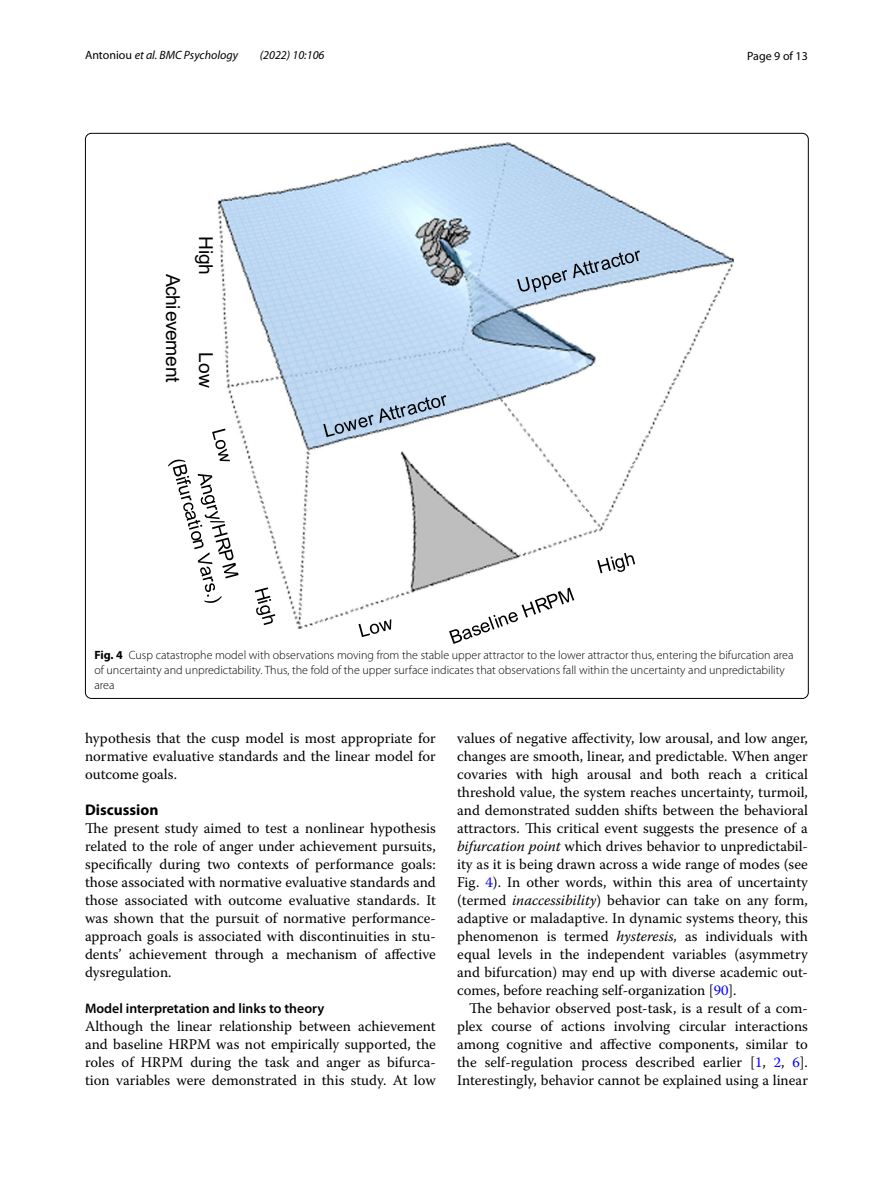
<style>
.page{position:relative;width:893px;height:1187px;background:#fff}
.page>*{position:absolute;margin:0;border:0;box-sizing:border-box;transform-origin:0 0}
.t1{font:19.35px "Arial";color:#000}
.t2{font:19.2px "Arial";color:#000}
.t3{font:700 15.45px "Myriad Pro";color:#000}
.t4{font:14.7px/18px "Warnock Pro";color:#000;text-align:justify}
.t5{font:600 13.8px "Myriad Pro";color:#000}
.t6{font:300 12px/15px "Myriad Pro";color:#000}
.t7{font:italic 12px "Myriad Pro";color:#000}
.t8{font:12px "Myriad Pro";color:#000}
.s1{font-style:normal}
.s2{font-weight:700}
.s3{font-style:italic}
.s4{color:#00f}
</style>
<div class="page">
<img style="left:218px;top:142px;width:516px;height:486px">
<svg style="left:323px;top:395px;width:123px;height:42px"></svg>
<svg style="left:517px;top:250px;width:123px;height:42px;background:#abc1d7"></svg>
<svg style="left:358px;top:552px;width:277px;height:92px"></svg>
<svg style="left:168px;top:428px;width:107px;height:197px"></svg>
<p class="t7" style="left:85px;top:48px;width:154px"><span class="s1">Antoniou</span> et al. BMC Psychology</p>
<p class="t7" style="left:260px;top:48px;width:66px">(2022) 10:106</p>
<p class="t8" style="left:747px;top:48px;width:62px">Page 9 of 13</p>
<h1 class="t1" style="left:186px;top:274px;width:110px;rotate:90deg">A meve i hc t ne</h1>
<h2 class="t2" style="left:219px;top:236px;width:40px;rotate:90deg">H hg i</h2>
<h2 class="t2" style="left:219px;top:352px;width:36px;rotate:90deg">woL</h2>
<p class="t6" style="left:94px;top:647px;width:701px"><span class="s2">Fig. 4</span> Cusp catastrophe model with observations moving from the stable upper attractor to the lower attractor thus, entering the bifurcation area of uncertainty and unpredictability. Thus, the fold of the upper surface indicates that observations fall within the uncertainty and unpredictability area</p>
<p class="t4" style="left:85px;top:729px;width:352px">hypothesis that the cusp model is most appropriate for normative evaluative standards and the linear model for outcome goals.</p>
<p class="t3" style="left:85px;top:800px;width:75px">Discussion</p>
<p class="t4" style="left:85px;top:819px;width:352px">The present study aimed to test a nonlinear hypothesis related to the role of anger under achievement pursuits, specifically during two contexts of performance goals: those associated with normative evaluative standards and those associated with outcome evaluative standards. It was shown that the pursuit of normative performance&shy;approach goals is associated with discontinuities in stu&shy;dents’ achievement through a mechanism of affective dysregulation.</p>
<p class="t5" style="left:85px;top:999px;width:241px">Model interpretation and links to theory</p>
<p class="t4" style="left:85px;top:1017px;width:352px">Although the linear relationship between achievement and baseline HRPM was not empirically supported, the roles of HRPM during the task and anger as bifurca&shy;tion variables were demonstrated in this study. At low</p>
<p class="t4" style="left:457px;top:729px;width:352px">values of negative affectivity, low arousal, and low anger, changes are smooth, linear, and predictable. When anger covaries with high arousal and both reach a critical threshold value, the system reaches uncertainty, turmoil, and demonstrated sudden shifts between the behavioral attractors. This critical event suggests the presence of a <span class="s3">bifurcation point</span> which drives behavior to unpredictabil&shy;ity as it is being drawn across a wide range of modes (see Fig. <span class="s4">4</span>). In other words, within this area of uncertainty (termed <span class="s3">inaccessibility</span>) behavior can take on any form, adaptive or maladaptive. In dynamic systems theory, this phenomenon is termed <span class="s3">hysteresis,</span> as individuals with equal levels in the independent variables (asymmetry and bifurcation) may end up with diverse academic out&shy;comes, before reaching self-organization [<span class="s4">90</span>].</p>
<p class="t4" style="left:457px;top:999px;width:352px;text-indent:12px">The behavior observed post-task, is a result of a com&shy;plex course of actions involving circular interactions among cognitive and affective components, similar to the self-regulation process described earlier [<span class="s4">1</span>, <span class="s4">2</span>, <span class="s4">6</span>].<br>Interestingly, behavior cannot be explained using a linear</p>
</div>
